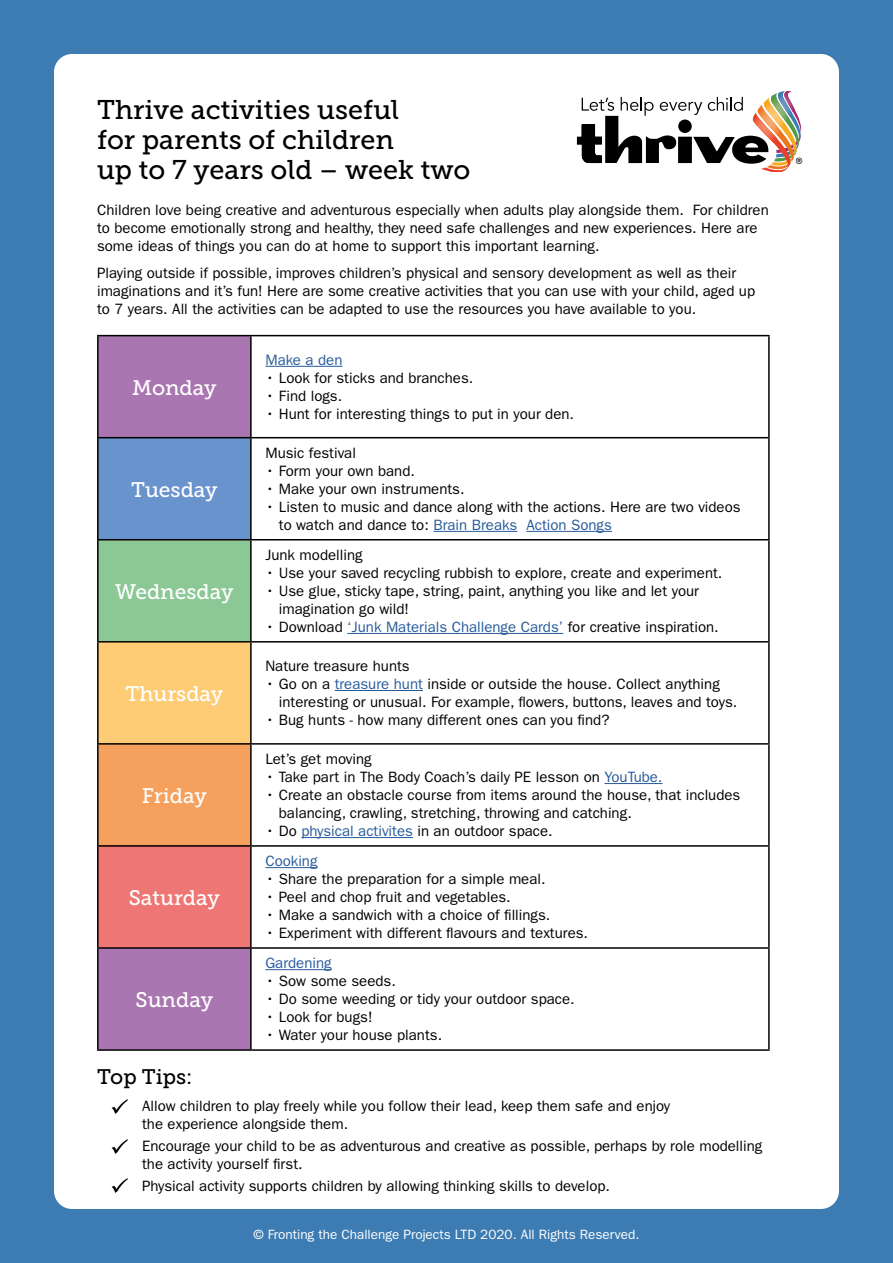
<style>
.page{position:relative;width:893px;height:1263px;background:#3d7cb3}
.page>*{position:absolute;margin:0;border:0;box-sizing:border-box;transform-origin:0 0}
.t1{font:27px/30px "Museo Slab 500";color:#000}
.t2{font:21px "Museo Slab 500";color:#fff}
.t3{font:21px "Museo Slab 500";letter-spacing:-.005em;color:#000}
.t4{font:15px/18px "Franklin Gothic LT Pro";color:#000}
.t5{font:15px "Franklin Gothic LT Pro";color:#275b9b}
.t6{font:13.5px "Franklin Gothic LT Pro";color:#fff}
.s1{color:#275b9b}
</style>
<div class="page">
<div style="left:54px;top:54px;width:785px;height:1155px;background:#fff;border-radius:18px"></div>
<div style="left:99px;top:336px;width:151px;height:713px;background:#aa76b1"></div>
<div style="left:98px;top:438px;width:153px;height:102px;background:#6993cd"></div>
<div style="left:98px;top:540px;width:153px;height:102px;background:#8cc796"></div>
<div style="left:98px;top:642px;width:153px;height:102px;background:#fdcc74"></div>
<div style="left:98px;top:744px;width:153px;height:102px;background:#f5a15d"></div>
<div style="left:98px;top:846px;width:153px;height:102px;background:#ee7674"></div>
<hr style="left:97px;top:335px;width:154px;height:1px;background:#000">
<hr style="left:97px;top:336px;width:2px;height:101px;background:#000">
<hr style="left:251px;top:335px;width:519px;height:1px;background:#000">
<hr style="left:250px;top:336px;width:2px;height:101px;background:#000">
<hr style="left:768px;top:336px;width:2px;height:101px;background:#000">
<hr style="left:97px;top:437px;width:154px;height:1px;background:#000">
<hr style="left:97px;top:438px;width:2px;height:101px;background:#000">
<hr style="left:251px;top:437px;width:519px;height:1px;background:#000">
<hr style="left:250px;top:438px;width:2px;height:101px;background:#000">
<hr style="left:768px;top:438px;width:2px;height:101px;background:#000">
<hr style="left:97px;top:539px;width:154px;height:1px;background:#000">
<hr style="left:97px;top:540px;width:2px;height:101px;background:#000">
<hr style="left:251px;top:539px;width:519px;height:1px;background:#000">
<hr style="left:250px;top:540px;width:2px;height:101px;background:#000">
<hr style="left:768px;top:540px;width:2px;height:101px;background:#000">
<hr style="left:97px;top:641px;width:154px;height:1px;background:#000">
<hr style="left:97px;top:642px;width:2px;height:101px;background:#000">
<hr style="left:251px;top:641px;width:519px;height:1px;background:#000">
<hr style="left:250px;top:642px;width:2px;height:101px;background:#000">
<hr style="left:768px;top:642px;width:2px;height:101px;background:#000">
<hr style="left:97px;top:743px;width:154px;height:2px;background:#000">
<hr style="left:97px;top:745px;width:2px;height:100px;background:#000">
<hr style="left:251px;top:743px;width:519px;height:2px;background:#000">
<hr style="left:250px;top:745px;width:2px;height:100px;background:#000">
<hr style="left:768px;top:745px;width:2px;height:100px;background:#000">
<hr style="left:97px;top:845px;width:154px;height:2px;background:#000">
<hr style="left:97px;top:847px;width:2px;height:100px;background:#000">
<hr style="left:251px;top:845px;width:519px;height:2px;background:#000">
<hr style="left:250px;top:847px;width:2px;height:100px;background:#000">
<hr style="left:768px;top:847px;width:2px;height:100px;background:#000">
<hr style="left:97px;top:947px;width:154px;height:2px;background:#000">
<hr style="left:97px;top:949px;width:2px;height:100px;background:#000">
<hr style="left:251px;top:947px;width:519px;height:2px;background:#000">
<hr style="left:250px;top:949px;width:2px;height:100px;background:#000">
<hr style="left:768px;top:949px;width:2px;height:100px;background:#000">
<hr style="left:97px;top:1049px;width:154px;height:2px;background:#000">
<hr style="left:251px;top:1049px;width:519px;height:2px;background:#000">
<hr style="left:265px;top:366px;width:77px;height:1px;background:#275b9b">
<hr style="left:433px;top:531px;width:84px;height:1px;background:#275b9b">
<hr style="left:526px;top:531px;width:86px;height:1px;background:#275b9b">
<hr style="left:347px;top:633px;width:216px;height:1px;background:#275b9b">
<hr style="left:335px;top:690px;width:88px;height:1px;background:#275b9b">
<hr style="left:605px;top:783px;width:57px;height:1px;background:#275b9b">
<hr style="left:301px;top:837px;width:112px;height:1px;background:#275b9b">
<hr style="left:265px;top:867px;width:53px;height:1px;background:#275b9b">
<hr style="left:265px;top:969px;width:67px;height:1px;background:#275b9b">
<svg style="left:577px;top:91px;width:225px;height:80px"></svg>
<img style="left:111px;top:1099px;width:17px;height:15px">
<img style="left:111px;top:1139px;width:17px;height:15px">
<img style="left:111px;top:1178px;width:17px;height:15px">
<p class="t1" style="left:97px;top:95px;width:375px">Thrive activities useful<br>for parents of children<br>up to 7 years old – week two</p>
<p class="t4" style="left:97px;top:201px;width:673px">Children love being creative and adventurous especially when adults play alongside them. For children to become emotionally strong and healthy, they need safe challenges and new experiences. Here are some ideas of things you can do at home to support this important learning.</p>
<p class="t4" style="left:97px;top:264px;width:660px">Playing outside if possible, improves children’s physical and sensory development as well as their imaginations and it’s fun! Here are some creative activities that you can use with your child, aged up to 7 years. All the activities can be adapted to use the resources you have available to you.</p>
<p class="t2" style="left:132px;top:376px;width:86px">Monday</p>
<p class="t2" style="left:131px;top:478px;width:88px">Tuesday</p>
<p class="t2" style="left:115px;top:580px;width:120px">Wednesday</p>
<p class="t2" style="left:125px;top:682px;width:99px">Thursday</p>
<p class="t2" style="left:142px;top:784px;width:66px">Friday</p>
<p class="t2" style="left:129px;top:886px;width:93px">Saturday</p>
<p class="t2" style="left:136px;top:988px;width:79px">Sunday</p>
<p class="t5" style="left:265px;top:351px;width:79px">Make a den</p>
<p class="t4" style="left:265px;top:369px;width:209px">• Look for sticks and branches.</p>
<p class="t4" style="left:265px;top:387px;width:78px">• Find logs.</p>
<p class="t4" style="left:265px;top:405px;width:310px">• Hunt for interesting things to put in your den.</p>
<p class="t4" style="left:265px;top:444px;width:92px">Music festival</p>
<p class="t4" style="left:265px;top:462px;width:151px">• Form your own band.</p>
<p class="t4" style="left:265px;top:480px;width:201px">• Make your own instruments.</p>
<p class="t4" style="left:279px;top:498px;width:463px;text-indent:-13px">• Listen to music and dance along with the actions. Here are two videos to watch and dance to: <span class="s1">Brain Breaks Action Songs</span></p>
<p class="t4" style="left:265px;top:546px;width:99px">Junk modelling</p>
<p class="t4" style="left:265px;top:564px;width:458px">• Use your saved recycling rubbish to explore, create and experiment.</p>
<p class="t4" style="left:279px;top:582px;width:422px;text-indent:-13px">• Use glue, sticky tape, string, paint, anything you like and let your imagination go wild!</p>
<p class="t4" style="left:265px;top:618px;width:455px">• Download <span class="s1">‘Junk Materials Challenge Cards’</span> for creative inspiration.</p>
<p class="t4" style="left:265px;top:657px;width:146px">Nature treasure hunts</p>
<p class="t4" style="left:279px;top:675px;width:460px;text-indent:-13px">• Go on a <span class="s1">treasure hunt</span> inside or outside the house. Collect anything interesting or unusual. For example, flowers, buttons, leaves and toys.</p>
<p class="t4" style="left:265px;top:711px;width:346px">• Bug hunts - how many different ones can you find?</p>
<p class="t4" style="left:265px;top:750px;width:108px">Let’s get moving</p>
<p class="t4" style="left:265px;top:768px;width:399px">• Take part in The Body Coach’s daily PE lesson on <span class="s1">YouTube.</span></p>
<p class="t4" style="left:279px;top:786px;width:463px;text-indent:-13px">• Create an obstacle course from items around the house, that includes balancing, crawling, stretching, throwing and catching.</p>
<p class="t4" style="left:265px;top:822px;width:289px">• Do <span class="s1">physical activites</span> in an outdoor space.</p>
<p class="t5" style="left:265px;top:852px;width:54px">Cooking</p>
<p class="t4" style="left:265px;top:870px;width:282px">• Share the preparation for a simple meal.</p>
<p class="t4" style="left:265px;top:888px;width:247px">• Peel and chop fruit and vegetables.</p>
<p class="t4" style="left:265px;top:906px;width:286px">• Make a sandwich with a choice of fillings.</p>
<p class="t4" style="left:265px;top:924px;width:324px">• Experiment with different flavours and textures.</p>
<p class="t5" style="left:265px;top:954px;width:68px">Gardening</p>
<p class="t4" style="left:265px;top:972px;width:132px">• Sow some seeds.</p>
<p class="t4" style="left:265px;top:990px;width:311px">• Do some weeding or tidy your outdoor space.</p>
<p class="t4" style="left:265px;top:1008px;width:109px">• Look for bugs!</p>
<p class="t4" style="left:265px;top:1026px;width:178px">• Water your house plants.</p>
<p class="t3" style="left:97px;top:1065px;width:97px">Top Tips:</p>
<p class="t4" style="left:142px;top:1097px;width:530px">Allow children to play freely while you follow their lead, keep them safe and enjoy the experience alongside them.</p>
<p class="t4" style="left:142px;top:1137px;width:622px">Encourage your child to be as adventurous and creative as possible, perhaps by role modelling the activity yourself first.</p>
<p class="t4" style="left:142px;top:1177px;width:469px">Physical activity supports children by allowing thinking skills to develop.</p>
<p class="t6" style="left:253px;top:1226px;width:387px">© Fronting the Challenge Projects LTD 2020. All Rights Reserved.</p>
</div>
